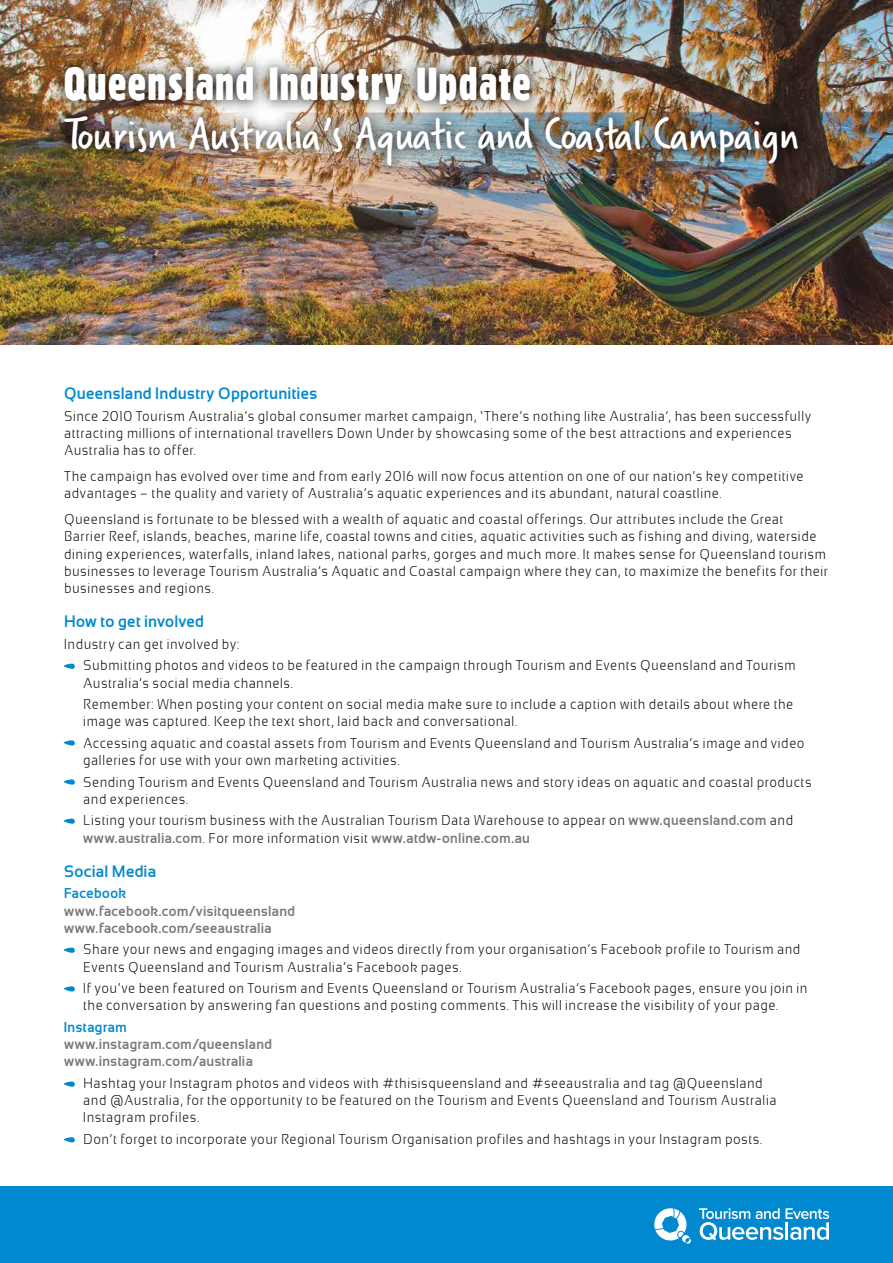
<style>
.page{position:relative;width:893px;height:1263px;background:#fff}
.page>*{position:absolute;margin:0;border:0;box-sizing:border-box;transform-origin:0 0}
.t1{font:45px "Shine";letter-spacing:.01em;color:#fff}
.t2{font:45px "Alive";letter-spacing:.025em;color:#fff}
.t3{font:700 16.5px "Sansation";letter-spacing:.005em;color:#0089cf}
.t4{font:300 14.25px/17.2px "Sansation";letter-spacing:.01em;color:#000}
.t5{font:700 14.25px/17.2px "Sansation";letter-spacing:.01em;color:#77787b}
.t6{font:700 14.25px "Sansation";letter-spacing:.01em;color:#0089cf}
.s1{font-weight:700;color:#77787b}
.s2{font-weight:300;color:#000}
</style>
<div class="page">
<div style="left:0;top:1186px;width:893px;height:77px;background:#0089cf"></div>
<img style="left:0;top:0;width:893px;height:345px">
<img style="left:51px;top:53px;width:760px;height:125px">
<svg style="left:64px;top:664px;width:11px;height:5px"></svg>
<svg style="left:64px;top:740px;width:11px;height:6px"></svg>
<svg style="left:699px;top:1208px;width:130px;height:32px"></svg>
<svg style="left:654px;top:1208px;width:37px;height:35px"></svg>
<svg style="left:64px;top:779px;width:11px;height:6px"></svg>
<svg style="left:64px;top:947px;width:11px;height:6px"></svg>
<svg style="left:64px;top:986px;width:11px;height:6px"></svg>
<svg style="left:64px;top:1081px;width:11px;height:6px"></svg>
<svg style="left:64px;top:818px;width:11px;height:6px"></svg>
<svg style="left:64px;top:1137px;width:11px;height:5px"></svg>
<h1 class="t2" style="left:64px;top:55px;width:469px">Queensland Industry Update</h1>
<h1 class="t1" style="left:64px;top:98px;width:736px">Tourism Australia’s Aquatic and Coastal Campaign</h1>
<p class="t3" style="left:64px;top:384px;width:255px">Queensland Industry Opportunities</p>
<p class="t4" style="left:64px;top:407px;width:749px">Since 2010 Tourism Australia’s global consumer market campaign, ‘There’s nothing like Australia’, has been successfully attracting millions of international travellers Down Under by showcasing some of the best attractions and experiences<br>Australia has to offer.</p>
<p class="t4" style="left:64px;top:467px;width:741px">The campaign has evolved over time and from early 2016 will now focus attention on one of our nation’s key competitive advantages – the quality and variety of Australia’s aquatic experiences and its abundant, natural coastline.</p>
<p class="t4" style="left:64px;top:510px;width:766px">Queensland is fortunate to be blessed with a wealth of aquatic and coastal offerings. Our attributes include the Great Barrier Reef, islands, beaches, marine life, coastal towns and cities, aquatic activities such as fishing and diving, waterside dining experiences, waterfalls, inland lakes, national parks, gorges and much more. It makes sense for Queensland tourism businesses to leverage Tourism Australia’s Aquatic and Coastal campaign where they can, to maximize the benefits for their businesses and regions.</p>
<p class="t3" style="left:64px;top:612px;width:142px">How to get involved</p>
<p class="t4" style="left:83px;top:633px;width:714px;line-height:21.5px;text-indent:-19px">Industry can get involved by:<br>Submitting photos and videos to be featured in the campaign through Tourism and Events Queensland and Tourism</p>
<p class="t4" style="left:83px;top:672px;width:712px;line-height:21.5px">Australia’s social media channels.<br>Remember: When posting your content on social media make sure to include a caption with details about where the</p>
<p class="t4" style="left:83px;top:711px;width:723px;line-height:21.5px">image was captured. Keep the text short, laid back and conversational.<br>Accessing aquatic and coastal assets from Tourism and Events Queensland and Tourism Australia’s image and video</p>
<p class="t4" style="left:83px;top:749px;width:730px;line-height:21.5px">galleries for use with your own marketing activities.<br>Sending Tourism and Events Queensland and Tourism Australia news and story ideas on aquatic and coastal products</p>
<p class="t4" style="left:83px;top:788px;width:712px;line-height:21.5px">and experiences.<br>Listing your tourism business with the Australian Tourism Data Warehouse to appear on <span class="s1">www.queensland.com</span> and</p>
<p class="t5" style="left:83px;top:829px;width:448px">www.australia.com<span class="s2">. For more information visit</span> www.atdw-online.com.au</p>
<p class="t3" style="left:64px;top:861px;width:94px">Social Media</p>
<p class="t6" style="left:64px;top:885px;width:64px">Facebook</p>
<p class="t5" style="left:64px;top:902px;width:233px">www.facebook.com/visitqueensland www.facebook.com/seeaustralia</p>
<p class="t4" style="left:83px;top:941px;width:719px">Share your news and engaging images and videos directly from your organisation’s Facebook profile to Tourism and<br>Events Queensland and Tourism Australia’s Facebook pages.</p>
<p class="t4" style="left:83px;top:979px;width:726px">If you’ve been featured on Tourism and Events Queensland or Tourism Australia’s Facebook pages, ensure you join in the conversation by answering fan questions and posting comments. This will increase the visibility of your page.</p>
<p class="t6" style="left:64px;top:1018px;width:65px">Instagram</p>
<p class="t5" style="left:64px;top:1035px;width:210px">www.instagram.com/queensland www.instagram.com/australia</p>
<p class="t4" style="left:83px;top:1074px;width:695px">Hashtag your Instagram photos and videos with #thisisqueensland and #seeaustralia and tag @Queensland and @Australia, for the opportunity to be featured on the Tourism and Events Queensland and Tourism Australia<br>Instagram profiles.</p>
<p class="t4" style="left:83px;top:1130px;width:681px">Don’t forget to incorporate your Regional Tourism Organisation profiles and hashtags in your Instagram posts.</p>
</div>
